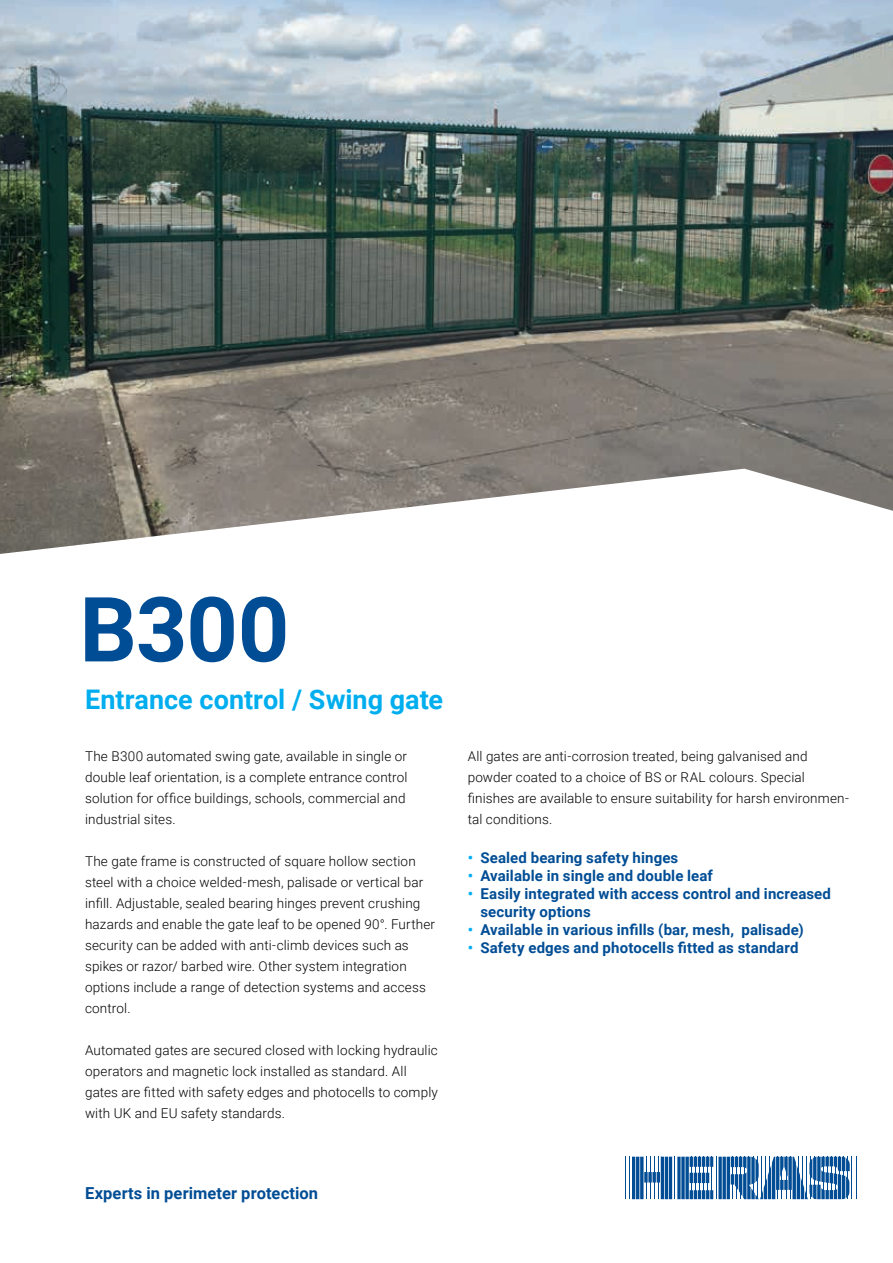
<style>
.page{position:relative;width:893px;height:1263px;background:#fff}
.page>*{position:absolute;margin:0;border:0;box-sizing:border-box;transform-origin:0 0}
.t1{font:700 90px "Roboto";color:#014d95}
.t2{font:700 27px "Roboto";color:#00aeef}
.t3{font:700 16.5px "Roboto";letter-spacing:.005em;color:#014d95}
.t4{font:700 15px/18px "Roboto";letter-spacing:.01em;color:#014d95}
.t5{font:300 13.5px/21px "Roboto";letter-spacing:.01em;color:#000}
.s1{color:#00aeef}
</style>
<div class="page">
<hr style="left:625px;top:1157px;width:1px;height:42px;background:#014d95">
<hr style="left:629px;top:1157px;width:1px;height:42px;background:#014d95">
<hr style="left:646px;top:1157px;width:1px;height:42px;background:#014d95">
<hr style="left:650px;top:1157px;width:1px;height:42px;background:#014d95">
<hr style="left:654px;top:1157px;width:1px;height:42px;background:#014d95">
<hr style="left:658px;top:1157px;width:1px;height:42px;background:#014d95">
<hr style="left:674px;top:1157px;width:1px;height:42px;background:#014d95">
<hr style="left:852px;top:1157px;width:1px;height:42px;background:#014d95">
<hr style="left:856px;top:1157px;width:1px;height:42px;background:#014d95">
<hr style="left:669px;top:1157px;width:3px;height:42px;background:#014d95">
<hr style="left:665px;top:1157px;width:3px;height:42px;background:#014d95">
<hr style="left:661px;top:1157px;width:3px;height:42px;background:#014d95">
<hr style="left:640px;top:1157px;width:3px;height:42px;background:#014d95">
<hr style="left:636px;top:1157px;width:3px;height:42px;background:#014d95">
<hr style="left:632px;top:1157px;width:3px;height:42px;background:#014d95">
<svg style="left:657px;top:1172px;width:3px;height:10px"></svg>
<svg style="left:652px;top:1172px;width:4px;height:10px"></svg>
<svg style="left:648px;top:1172px;width:4px;height:10px"></svg>
<svg style="left:644px;top:1172px;width:4px;height:10px"></svg>
<svg style="left:685px;top:1157px;width:4px;height:42px"></svg>
<svg style="left:681px;top:1157px;width:4px;height:42px"></svg>
<svg style="left:677px;top:1157px;width:4px;height:42px"></svg>
<svg style="left:690px;top:1157px;width:160px;height:42px"></svg>
<img style="left:0;top:0;width:893px;height:554px">
<h1 class="t1" style="left:80px;top:566px;width:211px">B300</h1>
<h2 class="t2" style="left:85px;top:680px;width:360px">Entrance control / Swing gate</h2>
<p class="t5" style="left:85px;top:745px;width:324px">The B300 automated swing gate, available in single or double leaf orientation, is a complete entrance control solution for office buildings, schools, commercial and industrial sites.</p>
<p class="t5" style="left:85px;top:850px;width:352px">The gate frame is constructed of square hollow section steel with a choice welded-mesh, palisade or vertical bar infill. Adjustable, sealed bearing hinges prevent crushing hazards and enable the gate leaf to be opened 90°. Further security can be added with anti-climb devices such as spikes or razor/ barbed wire. Other system integration options include a range of detection systems and access control.</p>
<p class="t5" style="left:85px;top:1039px;width:354px">Automated gates are secured closed with locking hydraulic operators and magnetic lock installed as standard. All gates are fitted with safety edges and photocells to comply with UK and EU safety standards.</p>
<p class="t5" style="left:468px;top:745px;width:383px">All gates are anti-corrosion treated, being galvanised and powder coated to a choice of BS or RAL colours. Special finishes are available to ensure suitability for harsh environmen&shy;tal conditions.</p>
<p class="t4" style="left:468px;top:848px;width:212px"><span class="s1">•</span> Sealed bearing safety hinges</p>
<p class="t4" style="left:468px;top:866px;width:247px"><span class="s1">•</span> Available in single and double leaf</p>
<p class="t4" style="left:480px;top:884px;width:352px;text-indent:-13px"><span class="s1">•</span> Easily integrated with access control and increased security options</p>
<p class="t4" style="left:468px;top:920px;width:337px"><span class="s1">•</span> Available in various infills (bar, mesh, palisade)</p>
<p class="t4" style="left:468px;top:938px;width:332px"><span class="s1">•</span> Safety edges and photocells fitted as standard</p>
<p class="t3" style="left:85px;top:1181px;width:235px">Experts in perimeter protection</p>
</div>
